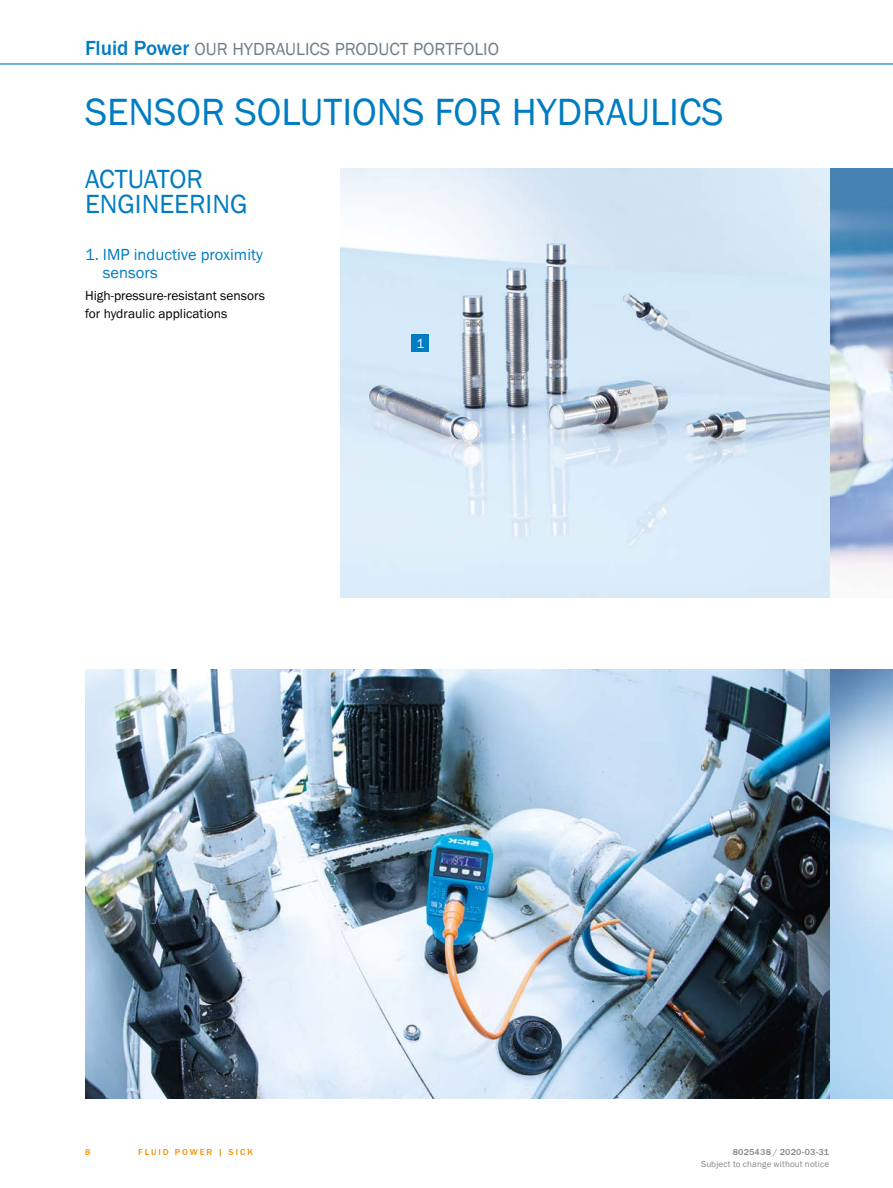
<style>
.page{position:relative;width:893px;height:1188px;background:#fff}
.page>*{position:absolute;margin:0;border:0;box-sizing:border-box;transform-origin:0 0}
.t1{font:39px "SICK Franklin";color:#007cc2}
.t2{font:27px/25.5px "SICK Franklin";color:#007cc2}
.t3{font:18px "SICK Franklin";color:#737f86}
.t4{font:16.5px/17.9px "SICK Franklin";color:#007cc2}
.t5{font:13.5px/17.9px "SICK Franklin";color:#000}
.t6{font:13.5px "SICK Franklin";color:#fff}
.t7{font:9px "SICK Franklin";letter-spacing:.02em;color:#878787}
.t8{font:500 9px "SICK Franklin";letter-spacing:.02em;color:#878787}
.t9{font:500 9px "SICK Franklin";letter-spacing:.225em;color:#f39200}
.s1{font-weight:500;font-size:21px;color:#007cc2}
</style>
<div class="page">
<hr style="left:0;top:63px;width:893px;height:2px;background:#007cc2">
<img style="left:829px;top:669px;width:64px;height:430px">
<img style="left:85px;top:669px;width:744px;height:430px">
<img style="left:829px;top:168px;width:64px;height:430px">
<svg style="left:340px;top:168px;width:489px;height:430px;background:#d3e3f1"></svg>
<div style="left:412px;top:335px;width:17px;height:17px;background:#007cc2"></div>
<h3 class="t3" style="left:85px;top:38px;width:416px"><span class="s1">Fluid Power</span> OUR HYDRAULICS PRODUCT PORTFOLIO</h3>
<h1 class="t1" style="left:85px;top:88px;width:640px">SENSOR SOLUTIONS FOR HYDRAULICS</h1>
<h2 class="t2" style="left:85px;top:166px;width:164px">ACTUATOR<br>ENGINEERING</h2>
<p class="t4" style="left:103px;top:246px;width:162px;text-indent:-18px">1. IMP inductive proximity sensors</p>
<p class="t5" style="left:85px;top:287px;width:181px">High-pressure-resistant sensors for hydraulic applications</p>
<p class="t6" style="left:416px;top:335px;width:9px">1</p>
<p class="t9" style="left:85px;top:1146px;width:7px">8</p>
<p class="t9" style="left:138px;top:1146px;width:116px">FLUID POWER | SICK</p>
<p class="t8" style="left:733px;top:1146px;width:98px">8025438 / 2020-03-31</p>
<p class="t7" style="left:701px;top:1159px;width:130px">Subject to change without notice</p>
</div>
